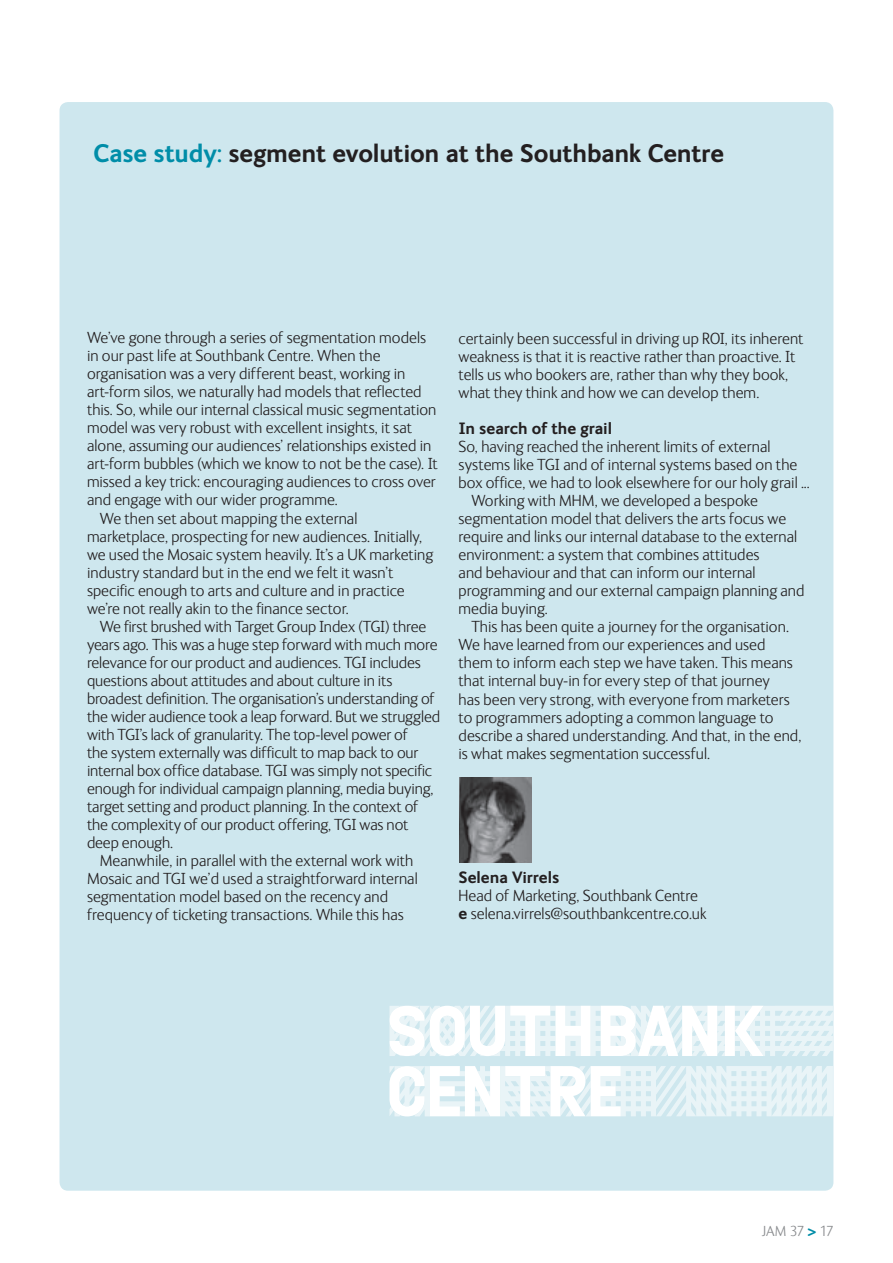
<style>
.page{position:relative;width:893px;height:1263px;background:#fff}
.page>*{position:absolute;margin:0;border:0;box-sizing:border-box;transform-origin:0 0}
.t1{font:700 25.5px "FS Ingrid";letter-spacing:-.01em;color:#231f20}
.t2{font:300 16.5px/18px "FS Ingrid";color:#231f20}
.t3{font:700 16.5px "FS Ingrid";color:#231f20}
.t4{font:300 15px "FS Ingrid";letter-spacing:-.035em;color:#8a8c8f}
.s1{color:#008da8}
.s2{font-weight:700}
.s3{font-family:"VAG Rounded";font-weight:700;color:#008da8}
</style>
<div class="page">
<div style="left:60px;top:102px;width:773px;height:1089px;background:#cee7ee;border-radius:9px"></div>
<svg style="left:764px;top:1006px;width:69px;height:110px;fill:#e9f4f7"></svg>
<svg style="left:389px;top:1006px;width:375px;height:110px"></svg>
<img style="left:459px;top:777px;width:72px;height:85px">
<h1 class="t1" style="left:94px;top:139px;width:632px"><span class="s1">Case study:</span> segment evolution at the Southbank Centre</h1>
<p class="t2" style="left:87px;top:329px;width:341px">We’ve gone through a series of segmentation models</p>
<p class="t2" style="left:87px;top:347px;width:295px">in our past life at Southbank Centre. When the</p>
<p class="t2" style="left:87px;top:365px;width:320px">organisation was a very different beast, working in</p>
<p class="t2" style="left:87px;top:383px;width:336px">art-form silos, we naturally had models that reflected</p>
<p class="t2" style="left:87px;top:401px;width:351px">this. So, while our internal classical music segmentation</p>
<p class="t2" style="left:87px;top:419px;width:327px">model was very robust with excellent insights, it sat</p>
<p class="t2" style="left:87px;top:437px;width:346px">alone, assuming our audiences’ relationships existed in</p>
<p class="t2" style="left:87px;top:455px;width:352px">art-form bubbles (which we know to not be the case). It</p>
<p class="t2" style="left:87px;top:473px;width:350px">missed a key trick: encouraging audiences to cross over</p>
<p class="t2" style="left:87px;top:491px;width:252px">and engage with our wider programme.</p>
<p class="t2" style="left:100px;top:510px;width:259px">We then set about mapping the external</p>
<p class="t2" style="left:87px;top:528px;width:337px">marketplace, prospecting for new audiences. Initially,</p>
<p class="t2" style="left:87px;top:546px;width:348px">we used the Mosaic system heavily. It’s a UK marketing</p>
<p class="t2" style="left:87px;top:564px;width:308px">industry standard but in the end we felt it wasn’t</p>
<p class="t2" style="left:87px;top:582px;width:319px">specific enough to arts and culture and in practice</p>
<p class="t2" style="left:87px;top:600px;width:263px">we’re not really akin to the finance sector.</p>
<p class="t2" style="left:100px;top:618px;width:328px">We first brushed with Target Group Index (TGI) three</p>
<p class="t2" style="left:87px;top:636px;width:352px">years ago. This was a huge step forward with much more</p>
<p class="t2" style="left:87px;top:654px;width:335px">relevance for our product and audiences. TGI includes</p>
<p class="t2" style="left:87px;top:672px;width:307px">questions about attitudes and about culture in its</p>
<p class="t2" style="left:87px;top:690px;width:349px">broadest definition. The organisation’s understanding of</p>
<p class="t2" style="left:87px;top:708px;width:355px">the wider audience took a leap forward. But we struggled</p>
<p class="t2" style="left:87px;top:726px;width:322px">with TGI’s lack of granularity. The top-level power of</p>
<p class="t2" style="left:87px;top:744px;width:333px">the system externally was difficult to map back to our</p>
<p class="t2" style="left:87px;top:762px;width:347px">internal box office database. TGI was simply not specific</p>
<p class="t2" style="left:87px;top:780px;width:348px">enough for individual campaign planning, media buying,</p>
<p class="t2" style="left:87px;top:798px;width:333px">target setting and product planning. In the context of</p>
<p class="t2" style="left:87px;top:816px;width:323px">the complexity of our product offering, TGI was not</p>
<p class="t2" style="left:87px;top:834px;width:88px">deep enough.</p>
<p class="t2" style="left:100px;top:852px;width:315px">Meanwhile, in parallel with the external work with</p>
<p class="t2" style="left:87px;top:870px;width:332px">Mosaic and TGI we’d used a straightforward internal</p>
<p class="t2" style="left:87px;top:888px;width:303px">segmentation model based on the recency and</p>
<p class="t2" style="left:87px;top:906px;width:318px">frequency of ticketing transactions. While this has</p>
<p class="t2" style="left:459px;top:330px;width:346px">certainly been successful in driving up ROI, its inherent weakness is that it is reactive rather than proactive. It tells us who bookers are, rather than why they book, what they think and how we can develop them.</p>
<p class="t3" style="left:459px;top:419px;width:155px">In search of the grail</p>
<p class="t2" style="left:459px;top:438px;width:313px">So, having reached the inherent limits of external</p>
<p class="t2" style="left:459px;top:456px;width:340px">systems like TGI and of internal systems based on the</p>
<p class="t2" style="left:459px;top:474px;width:353px">box office, we had to look elsewhere for our holy grail ...</p>
<p class="t2" style="left:471px;top:492px;width:288px">Working with MHM, we developed a bespoke</p>
<p class="t2" style="left:459px;top:510px;width:329px">segmentation model that delivers the arts focus we</p>
<p class="t2" style="left:459px;top:528px;width:340px">require and links our internal database to the external</p>
<p class="t2" style="left:459px;top:546px;width:302px">environment: a system that combines attitudes</p>
<p class="t2" style="left:459px;top:564px;width:299px">and behaviour and that can inform our internal</p>
<p class="t2" style="left:459px;top:582px;width:347px">programming and our external campaign planning and</p>
<p class="t2" style="left:459px;top:600px;width:91px">media buying.</p>
<p class="t2" style="left:471px;top:618px;width:319px">This has been quite a journey for the organisation.</p>
<p class="t2" style="left:459px;top:636px;width:308px">We have learned from our experiences and used</p>
<p class="t2" style="left:459px;top:654px;width:336px">them to inform each step we have taken. This means</p>
<p class="t2" style="left:459px;top:672px;width:313px">that internal buy-in for every step of that journey</p>
<p class="t2" style="left:459px;top:690px;width:333px">has been very strong, with everyone from marketers</p>
<p class="t2" style="left:459px;top:708px;width:316px">to programmers adopting a common language to</p>
<p class="t2" style="left:459px;top:726px;width:344px">describe a shared understanding. And that, in the end,</p>
<p class="t2" style="left:459px;top:744px;width:253px">is what makes segmentation successful.</p>
<p class="t3" style="left:459px;top:868px;width:102px">Selena Virrels</p>
<p class="t2" style="left:459px;top:887px;width:249px">Head of Marketing, Southbank Centre <span class="s2">e</span> selena.virrels@southbankcentre.co.uk</p>
<p class="t4" style="left:762px;top:1224px;width:73px">JAM 37 <span class="s3">&gt;</span> 17</p>
</div>
